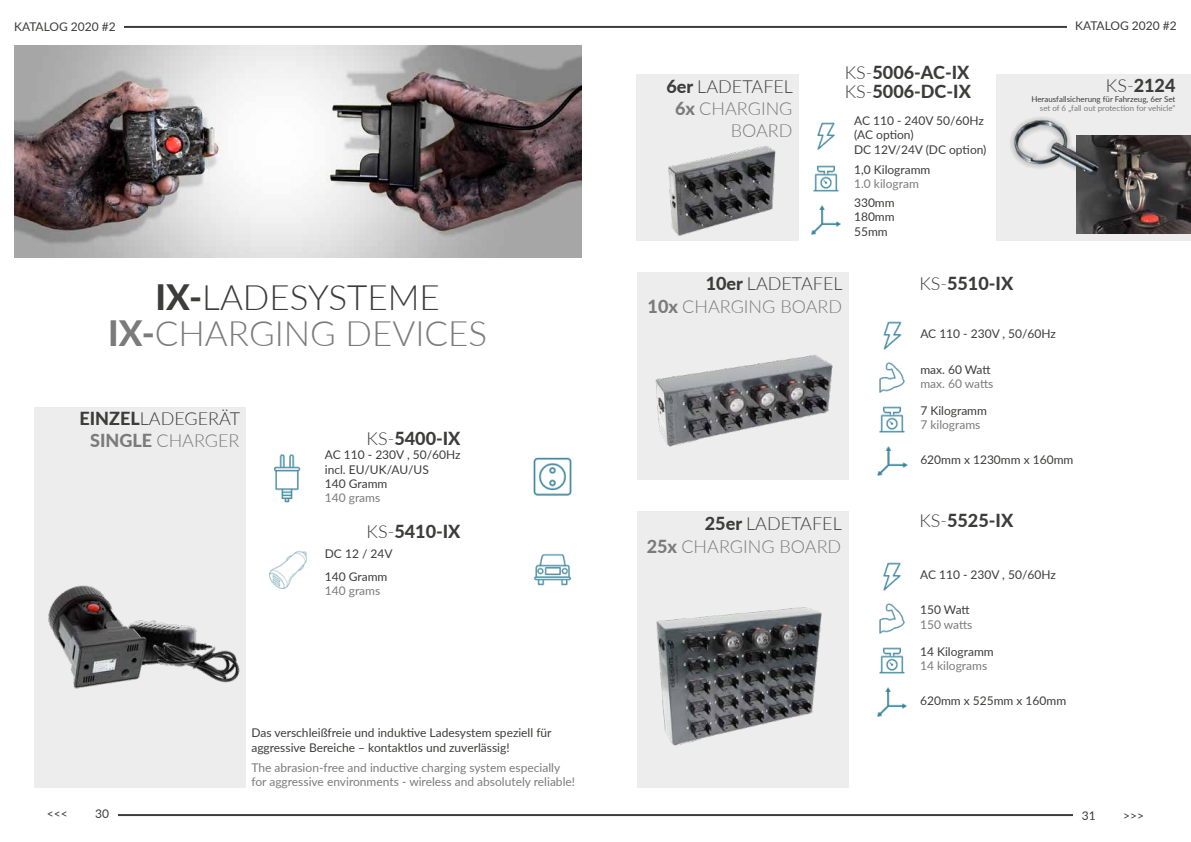
<style>
.page{position:relative;width:1191px;height:842px;background:#fff}
.page>*{position:absolute;margin:0;border:0;box-sizing:border-box;transform-origin:0 0}
.t1{font:300 35px "Lato";color:#7c7b7b}
.t2{font:300 35px "Lato";color:#3c3c3b}
.t3{font:800 18px "Lato";color:#3c3c3b}
.t4{font:300 18px/22.7px "Lato";color:#3c3c3b;text-align:center}
.t5{font:300 18px/21.6px "Lato";color:#7c7b7b;text-align:right}
.t6{font:12px/14.4px "Lato";color:#3c3c3b}
.t7{font:12px/14.4px "Lato";color:#7c7b7b}
.t8{font:8px "Lato";color:#3c3c3b}
.t9{font:8px "Lato";color:#7c7b7b}
.s1{font-weight:300}
.s2{font-weight:800}
.s3{font-weight:800;color:#7c7b7b}
.s4{color:#7c7b7b}
</style>
<div class="page">
<hr style="left:118px;top:814px;width:955px;height:2px;background:#3c3c3b">
<hr style="left:124px;top:26px;width:943px;height:2px;background:#3c3c3b">
<div style="left:34px;top:407px;width:212px;height:380px;background:#ededed"></div>
<div style="left:636px;top:511px;width:212px;height:276px;background:#ededed"></div>
<div style="left:636px;top:272px;width:212px;height:208px;background:#ededed"></div>
<img style="left:877px;top:446px;width:31px;height:30px">
<img style="left:879px;top:406px;width:26px;height:27px">
<img style="left:883px;top:321px;width:19px;height:29px">
<img style="left:879px;top:362px;width:26px;height:31px">
<img style="left:877px;top:687px;width:30px;height:30px">
<img style="left:879px;top:647px;width:26px;height:27px">
<img style="left:883px;top:562px;width:18px;height:29px">
<img style="left:879px;top:603px;width:26px;height:31px">
<img style="left:811px;top:205px;width:30px;height:30px">
<img style="left:813px;top:165px;width:26px;height:27px">
<img style="left:817px;top:122px;width:18px;height:28px">
<div style="left:636px;top:75px;width:162px;height:166px;background:#ededed"></div>
<img style="left:14px;top:45px;width:567px;height:213px">
<img style="left:269px;top:551px;width:38px;height:38px">
<img style="left:534px;top:553px;width:38px;height:33px">
<img style="left:274px;top:454px;width:27px;height:49px">
<img style="left:533px;top:457px;width:39px;height:39px">
<img style="left:48px;top:585px;width:192px;height:104px">
<img style="left:668px;top:146px;width:108px;height:90px">
<img style="left:655px;top:355px;width:178px;height:92px">
<img style="left:656px;top:607px;width:166px;height:139px">
<div style="left:996px;top:75px;width:195px;height:166px;background:#ededed"></div>
<img style="left:1076px;top:136px;width:115px;height:98px">
<img style="left:1010px;top:117px;width:100px;height:71px">
<p class="t6" style="left:14px;top:19px;width:103px">KATALOG 2020 #2</p>
<p class="t6" style="left:1075px;top:18px;width:103px">KATALOG 2020 #2</p>
<h2 class="t3" style="left:844px;top:59px;width:126px"><span class="s1">KS-</span>5006-AC-IX</h2>
<h2 class="t4" style="left:666px;top:74px;width:128px"><span class="s2">6er</span> LADETAFEL</h2>
<h2 class="t3" style="left:844px;top:78px;width:128px"><span class="s1">KS-</span>5006-DC-IX</h2>
<h2 class="t3" style="left:1106px;top:72px;width:71px"><span class="s1">KS-</span>2124</h2>
<p class="t8" style="left:1031px;top:93px;width:146px">Herausfallsicherung für Fahrzeug, 6er Set</p>
<p class="t9" style="left:1040px;top:102px;width:137px">set of 6 „fall out protection for vehicle“</p>
<h2 class="t5" style="left:675px;top:97px;width:119px"><span class="s2">6x</span> CHARGING<br>BOARD</h2>
<p class="t6" style="left:854px;top:113px;width:134px">AC 110 - 240V 50/60Hz (AC option)<br>DC 12V/24V (DC option)</p>
<p class="t6" style="left:854px;top:162px;width:78px">1,0 Kilogramm</p>
<p class="t7" style="left:854px;top:176px;width:66px">1.0 kilogram</p>
<h1 class="t2" style="left:156px;top:273px;width:286px"><span class="s2">IX-</span>LADESYSTEME</h1>
<h1 class="t1" style="left:108px;top:309px;width:380px"><span class="s2">IX-</span>CHARGING DEVICES</h1>
<h2 class="t4" style="left:79px;top:406px;width:162px"><span class="s2">EINZEL</span>LADEGERÄT<br><span class="s3">SINGLE</span> <span class="s4">CHARGER</span></h2>
<h2 class="t3" style="left:366px;top:425px;width:95px"><span class="s1">KS-</span>5400-IX</h2>
<p class="t6" style="left:325px;top:447px;width:137px">AC 110 - 230V , 50/60Hz incl. EU/UK/AU/US</p>
<p class="t7" style="left:325px;top:489px;width:57px">140 grams</p>
<p class="t6" style="left:325px;top:475px;width:64px">140 Gramm</p>
<h2 class="t3" style="left:366px;top:518px;width:95px"><span class="s1">KS-</span>5410-IX</h2>
<p class="t6" style="left:325px;top:546px;width:69px">DC 12 / 24V</p>
<p class="t7" style="left:325px;top:583px;width:57px">140 grams</p>
<p class="t6" style="left:325px;top:569px;width:64px">140 Gramm</p>
<p class="t6" style="left:251px;top:725px;width:302px">Das verschleißfreie und induktive Ladesystem speziell für aggressive Bereiche – kontaktlos und zuverlässig!</p>
<p class="t7" style="left:251px;top:759px;width:325px">The abrasion-free and inductive charging system especially for aggressive environments - wireless and absolutely reliable!</p>
<p class="t6" style="left:854px;top:195px;width:42px;text-align:justify">330mm 180mm 55mm</p>
<h2 class="t4" style="left:705px;top:272px;width:138px"><span class="s2">10er</span> LADETAFEL</h2>
<h2 class="t5" style="left:647px;top:295px;width:196px"><span class="s2">10x</span> CHARGING BOARD</h2>
<h2 class="t4" style="left:705px;top:512px;width:138px"><span class="s2">25er</span> LADETAFEL</h2>
<h2 class="t5" style="left:646px;top:535px;width:196px"><span class="s2">25x</span> CHARGING BOARD</h2>
<h2 class="t3" style="left:919px;top:270px;width:95px"><span class="s1">KS-</span>5510-IX</h2>
<p class="t6" style="left:920px;top:326px;width:137px">AC 110 - 230V , 50/60Hz</p>
<p class="t6" style="left:920px;top:361px;width:72px">max. 60 Watt</p>
<p class="t7" style="left:920px;top:376px;width:75px">max. 60 watts</p>
<p class="t6" style="left:920px;top:403px;width:68px">7 Kilogramm</p>
<p class="t7" style="left:920px;top:417px;width:62px">7 kilograms</p>
<p class="t6" style="left:920px;top:452px;width:155px">620mm x 1230mm x 160mm</p>
<h2 class="t3" style="left:919px;top:507px;width:95px"><span class="s1">KS-</span>5525-IX</h2>
<p class="t6" style="left:920px;top:567px;width:137px">AC 110 - 230V , 50/60Hz</p>
<p class="t6" style="left:920px;top:602px;width:51px">150 Watt</p>
<p class="t7" style="left:920px;top:616px;width:54px">150 watts</p>
<p class="t6" style="left:920px;top:644px;width:75px">14 Kilogramm</p>
<p class="t7" style="left:920px;top:658px;width:69px">14 kilograms</p>
<p class="t6" style="left:920px;top:692px;width:148px">620mm x 525mm x 160mm</p>
<p class="t6" style="left:47px;top:806px;width:22px">&lt;&lt;&lt;</p>
<p class="t6" style="left:95px;top:806px;width:15px">30</p>
<p class="t6" style="left:1081px;top:808px;width:15px">31</p>
<p class="t6" style="left:1123px;top:808px;width:22px">&gt;&gt;&gt;</p>
</div>
